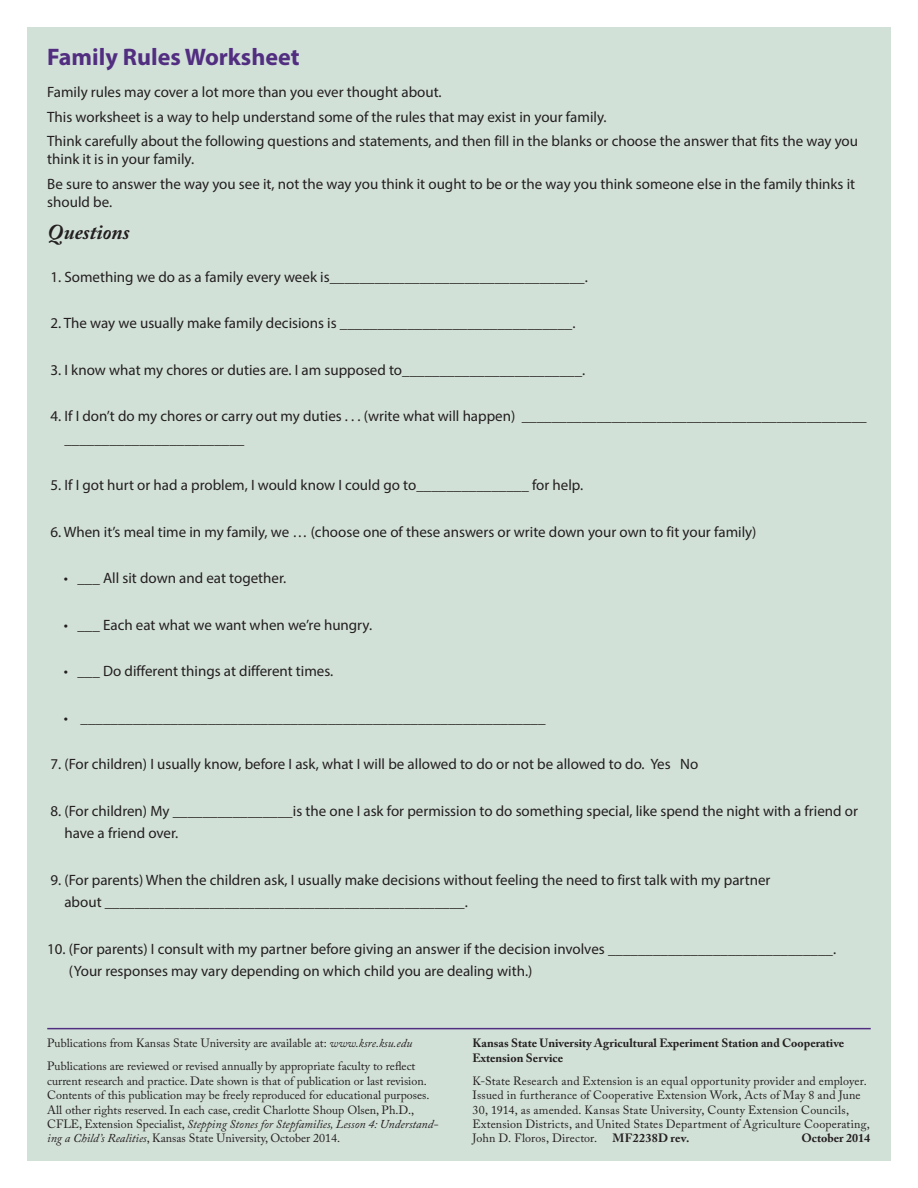
<style>
.page{position:relative;width:918px;height:1188px;background:#fff}
.page>*{position:absolute;margin:0;border:0;box-sizing:border-box;transform-origin:0 0}
.Headers{font:700 24px "Myriad Pro";color:#522e81}
.bold_italic_subhead{font:italic 700 21px "Adobe Caslon Pro";color:#231f20}
.Table_Body{font:15px/22.5px "Myriad Pro";color:#231f20}
.KSRE_info{font:12px/14.4px "Adobe Caslon Pro";color:#231f20}
.KSRE_info-2{font:700 12px/14.4px "Adobe Caslon Pro";color:#231f20}
.KSRE_info-3{font:700 12px "Adobe Caslon Pro";letter-spacing:.03em;color:#231f20}
.s1{font-style:italic}
</style>
<div class="page">
<div style="left:27px;top:27px;width:864px;height:1134px;background:#d2e1d8"></div>
<hr style="left:47px;top:1028px;width:824px;height:1px;background:#522e81">
<p class="Headers" style="left:47px;top:42px;width:254px">Family Rules Worksheet</p>
<p class="Table_Body" style="left:47px;top:80px;width:396px">Family rules may cover a lot more than you ever thought about.</p>
<p class="Table_Body" style="left:47px;top:105px;width:561px">This worksheet is a way to help understand some of the rules that may exist in your family.</p>
<p class="Table_Body" style="left:47px;top:132px;width:812px;line-height:18px">Think carefully about the following questions and statements, and then fill in the blanks or choose the answer that fits the way you think it is in your family.</p>
<p class="Table_Body" style="left:47px;top:175px;width:809px;line-height:18px">Be sure to answer the way you see it, not the way you think it ought to be or the way you think someone else in the family thinks it should be.</p>
<p class="bold_italic_subhead" style="left:47px;top:219px;width:84px">Questions</p>
<p class="Table_Body" style="left:50px;top:265px;width:539px">1. Something we do as a family every week is__________________________________.</p>
<p class="Table_Body" style="left:50px;top:312px;width:527px">2. The way we usually make family decisions is _______________________________.</p>
<p class="Table_Body" style="left:50px;top:358px;width:536px">3. I know what my chores or duties are. I am supposed to________________________.</p>
<p class="Table_Body" style="left:64px;top:405px;width:804px;text-indent:-14px">4. If I don’t do my chores or carry out my duties . . . (write what will happen) ______________________________________________ ________________________</p>
<p class="Table_Body" style="left:50px;top:474px;width:534px">5. If I got hurt or had a problem, I would know I could go to_______________ for help.</p>
<p class="Table_Body" style="left:50px;top:520px;width:708px">6. When it’s meal time in my family, we … (choose one of these answers or write down your own to fit your family)</p>
<p class="Table_Body" style="left:64px;top:567px;width:224px">• ___ All sit down and eat together.</p>
<p class="Table_Body" style="left:64px;top:613px;width:310px">• ___ Each eat what we want when we’re hungry.</p>
<p class="Table_Body" style="left:64px;top:660px;width:271px">• ___ Do different things at different times.</p>
<p class="Table_Body" style="left:64px;top:706px;width:483px">• ______________________________________________________________</p>
<p class="Table_Body" style="left:50px;top:753px;width:650px">7. (For children) I usually know, before I ask, what I will be allowed to do or not be allowed to do. Yes No</p>
<p class="Table_Body" style="left:64px;top:799px;width:795px;text-indent:-14px">8. (For children) My ________________is the one I ask for permission to do something special, like spend the night with a friend or have a friend over.</p>
<p class="Table_Body" style="left:64px;top:868px;width:708px;text-indent:-14px">9. (For parents) When the children ask, I usually make decisions without feeling the need to first talk with my partner about ________________________________________________.</p>
<p class="Table_Body" style="left:69px;top:937px;width:769px;text-indent:-22px">10. (For parents) I consult with my partner before giving an answer if the decision involves ______________________________. (Your responses may vary depending on which child you are dealing with.)</p>
<p class="KSRE_info" style="left:47px;top:1036px;width:367px">Publications from Kansas State University are available at: <span class="s1">www.ksre.ksu.edu</span></p>
<p class="KSRE_info" style="left:47px;top:1059px;width:393px">Publications are reviewed or revised annually by appropriate faculty to reflect current research and practice. Date shown is that of publication or last revision.<br>Contents of this publication may be freely reproduced for educational purposes.<br>All other rights reserved. In each case, credit Charlotte Shoup Olsen, Ph.D., CFLE, Extension Specialist, <span class="s1">Stepping Stones for Stepfamilies, Lesson 4: Understand&shy;ing a Child’s Realities</span>, Kansas State University, October 2014.</p>
<p class="KSRE_info-2" style="left:473px;top:1036px;width:373px">Kansas State University Agricultural Experiment Station and Cooperative<br>Extension Service</p>
<p class="KSRE_info" style="left:473px;top:1073px;width:399px">K-State Research and Extension is an equal opportunity provider and employer.<br>Issued in furtherance of Cooperative Extension Work, Acts of May 8 and June 30, 1914, as amended. Kansas State University, County Extension Councils, Extension Districts, and United States Department of Agriculture Cooperating, John D. Floros, Director.</p>
<p class="KSRE_info-3" style="left:612px;top:1131px;width:79px">MF2238D rev.</p>
<p class="KSRE_info-2" style="left:801px;top:1131px;width:70px">October 2014</p>
</div>
